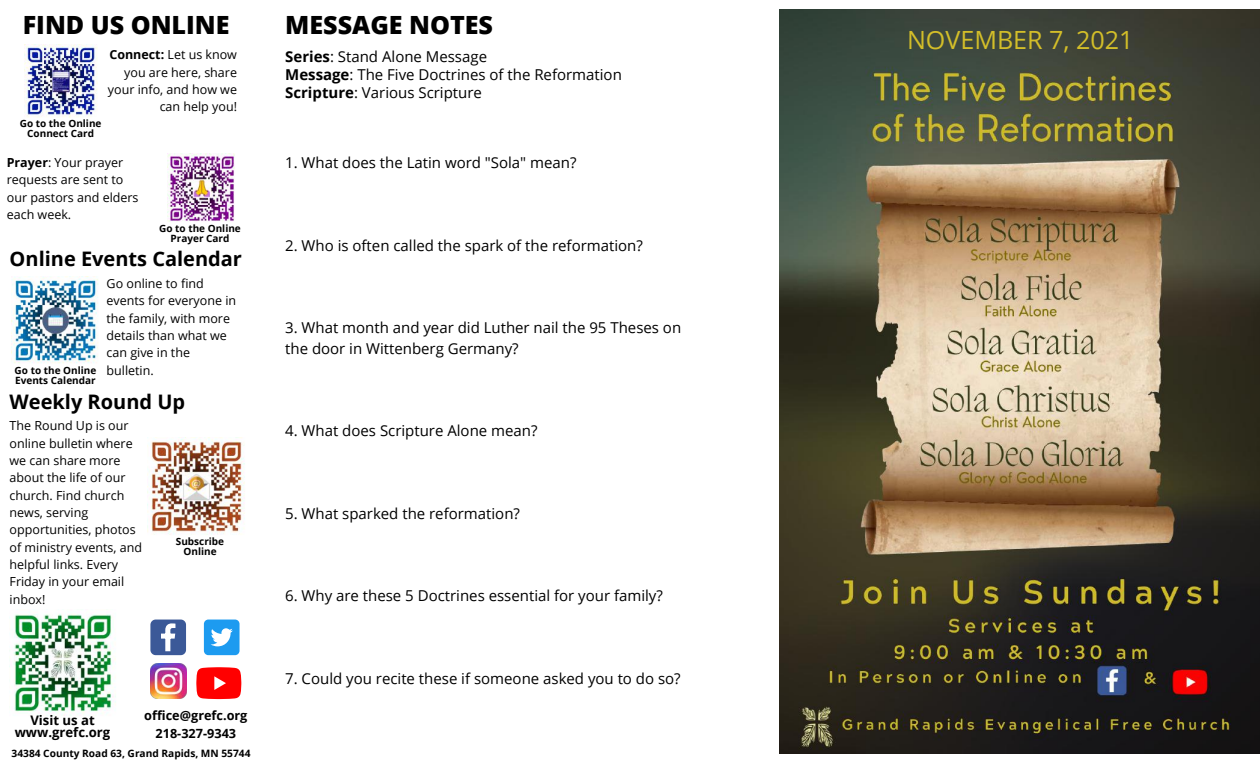
<style>
.page{position:relative;width:1260px;height:765px;background:#fff}
.page>*{position:absolute;margin:0;border:0;box-sizing:border-box;transform-origin:0 0}
.t1{font:800 25.12px "Open Sans";color:#000}
.t2{font:25.12px "Open Sans";color:#d3be29}
.t3{font:700 20px "Open Sans";color:#000}
.t4{font:15px/17.9px "Open Sans";color:#000}
.t5{font:700 13.12px/11.9px "Open Sans";color:#000;text-align:center}
.t6{font:700 12.75px/17.6px "Open Sans";color:#000;text-align:center}
.t7{font:12.5px/17.4px "Open Sans";color:#000}
.t8{font:700 10.12px "Open Sans";color:#000}
.t9{font:700 10px/10px "Open Sans";color:#000;text-align:center}
.s1{font-weight:700}
</style>
<div class="page">
<img style="left:11px;top:276px;width:87px;height:87px">
<img style="left:149px;top:439px;width:96px;height:96px">
<img style="left:24px;top:45px;width:73px;height:73px">
<img style="left:168px;top:154px;width:67px;height:68px">
<img style="left:13px;top:614px;width:103px;height:102px">
<svg style="left:150px;top:620px;width:36px;height:35px"></svg>
<svg style="left:196px;top:667px;width:45px;height:32px"></svg>
<img style="left:150px;top:663px;width:36px;height:36px">
<div style="left:204px;top:620px;width:36px;height:35px;background:#1d9bf0;border-radius:4px"></div>
<svg style="left:211px;top:628px;width:22px;height:18px"></svg>
<img style="left:779px;top:10px;width:481px;height:743px">
<h1 class="t1" style="left:23px;top:7px;width:208px">FIND US ONLINE</h1>
<p class="t7" style="left:108px;top:46px;width:131px;text-align:right"><span class="s1">Connect:</span> Let us know you are here, share your info, and how we can help you!</p>
<p class="t9" style="left:20px;top:118px;width:83px">Go to the Online<br>Connect Card</p>
<p class="t7" style="left:7px;top:153px;width:133px"><span class="s1">Prayer</span>: Your prayer requests are sent to our pastors and elders each week.</p>
<p class="t9" style="left:159px;top:223px;width:83px">Go to the Online<br>Prayer Card</p>
<h2 class="t3" style="left:10px;top:245px;width:234px">Online Events Calendar</h2>
<p class="t9" style="left:15px;top:365px;width:83px;text-align:left">Go to the Online<br>Events Calendar</p>
<p class="t7" style="left:107px;top:274px;width:131px">Go online to find events for everyone in the family, with more details than what we can give in the bulletin.</p>
<h2 class="t3" style="left:10px;top:387px;width:177px">Weekly Round Up</h2>
<p class="t7" style="left:10px;top:417px;width:134px">The Round Up is our online bulletin where we can share more about the life of our church. Find church news, serving opportunities, photos of ministry events, and helpful links. Every<br>Friday in your email inbox!</p>
<p class="t9" style="left:176px;top:536px;width:50px">Subscribe<br>Online</p>
<p class="t6" style="left:144px;top:706px;width:105px">office@grefc.org<br>218-327-9343</p>
<p class="t5" style="left:15px;top:714px;width:97px">Visit us at www.grefc.org</p>
<p class="t8" style="left:12px;top:746px;width:240px">34384 County Road 63, Grand Rapids, MN 55744</p>
<h1 class="t1" style="left:285px;top:7px;width:209px">MESSAGE NOTES</h1>
<p class="t4" style="left:285px;top:47px;width:338px"><span class="s1">Series</span>: Stand Alone Message<br><span class="s1">Message</span>: The Five Doctrines of the Reformation<br><span class="s1">Scripture</span>: Various Scripture</p>
<p class="t4" style="left:285px;top:153px;width:293px">1. What does the Latin word "Sola" mean?</p>
<p class="t4" style="left:285px;top:236px;width:359px">2. Who is often called the spark of the reformation?</p>
<p class="t4" style="left:285px;top:317px;width:397px;line-height:20.6px">3. What month and year did Luther nail the 95 Theses on the door in Wittenberg Germany?</p>
<p class="t4" style="left:285px;top:422px;width:254px">4. What does Scripture Alone mean?</p>
<p class="t4" style="left:285px;top:504px;width:236px">5. What sparked the reformation?</p>
<p class="t4" style="left:285px;top:587px;width:379px">6. Why are these 5 Doctrines essential for your family?</p>
<p class="t4" style="left:285px;top:669px;width:397px">7. Could you recite these if someone asked you to do so?</p>
<h1 class="t2" style="left:907px;top:23px;width:228px">NOVEMBER 7, 2021</h1>
</div>
